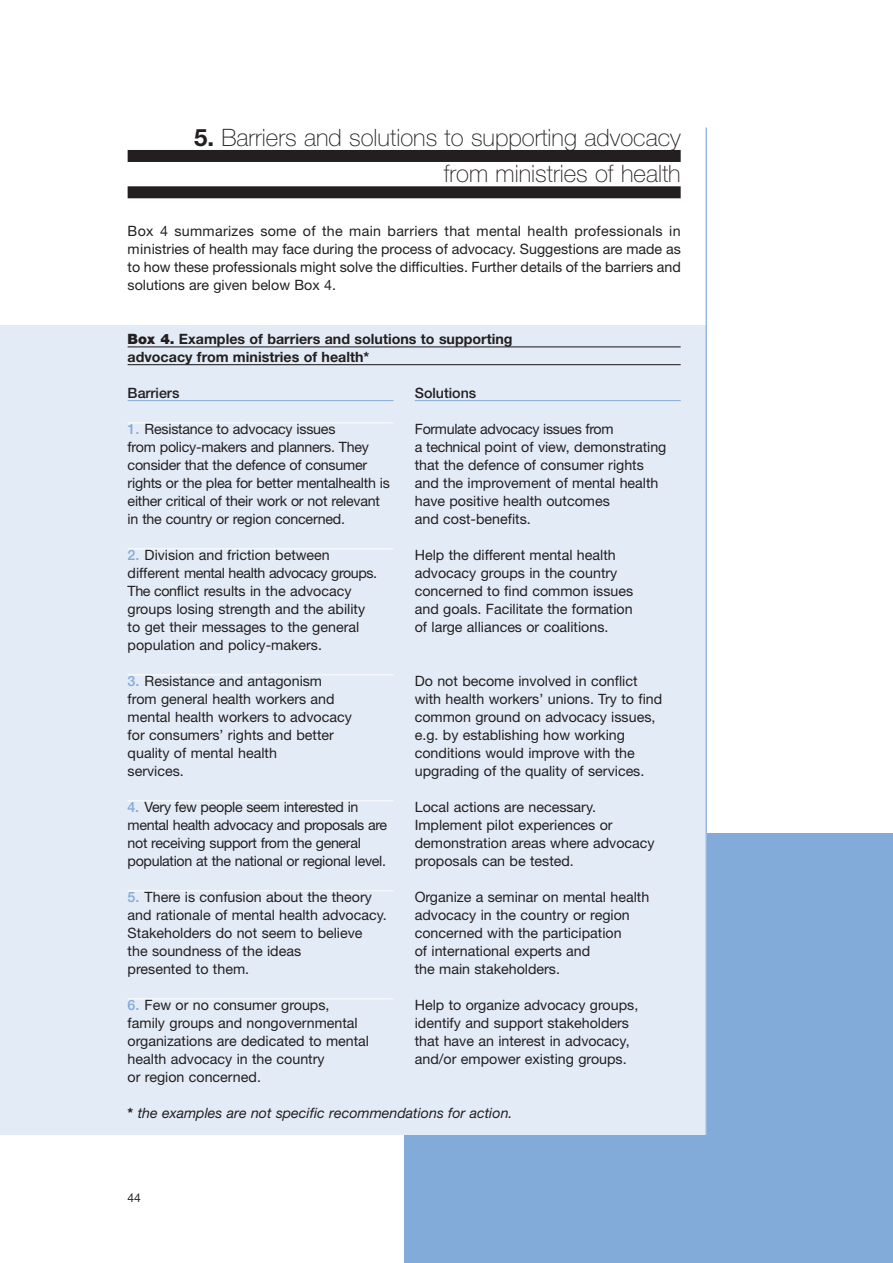
<style>
.page{position:relative;width:893px;height:1263px;background:#fff}
.page>*{position:absolute;margin:0;border:0;box-sizing:border-box;transform-origin:0 0}
.t1{font:100 24px/36px "Helvetica Neue";color:#231f20;text-align:right}
.t2{font:14.25px/18px "Helvetica Neue";color:#231f20}
.t3{font:14.25px/18px "Helvetica Neue";letter-spacing:-.02em;color:#231f20}
.t4{font:700 14.25px/18px "Helvetica Neue";color:#231f20}
.t5{font:italic 14.25px "Helvetica Neue";color:#231f20}
.t6{font:500 14.25px "Helvetica Neue";color:#231f20}
.t7{font:12px "Helvetica Neue";color:#231f20}
.s1{font-weight:700}
.s2{font-weight:900}
.s3{font-weight:500;color:#83abda}
.s4{font-weight:700;font-style:normal}
</style>
<div class="page">
<div style="left:404px;top:833px;width:488px;height:430px;background:#83abda"></div>
<div style="left:0;top:326px;width:706px;height:809px;background:#e3ebf6"></div>
<hr style="left:705px;top:128px;width:1px;height:1007px;background:#83abda">
<div style="left:128px;top:150px;width:552px;height:12px;background:#231f20"></div>
<div style="left:128px;top:186px;width:552px;height:12px;background:#231f20"></div>
<hr style="left:128px;top:346px;width:552px;height:1px;background:#231f20">
<hr style="left:128px;top:364px;width:552px;height:1px;background:#231f20">
<hr style="left:128px;top:400px;width:265px;height:1px;background:#83abda">
<hr style="left:128px;top:422px;width:265px;height:1px;background:#fff">
<hr style="left:128px;top:548px;width:265px;height:1px;background:#fff">
<hr style="left:128px;top:674px;width:265px;height:1px;background:#fff">
<hr style="left:128px;top:800px;width:265px;height:1px;background:#fff">
<hr style="left:128px;top:890px;width:265px;height:1px;background:#fff">
<hr style="left:128px;top:998px;width:265px;height:1px;background:#fff">
<hr style="left:415px;top:400px;width:265px;height:1px;background:#83abda">
<h1 class="t1" style="left:194px;top:121px;width:488px"><span class="s1">5.</span> Barriers and solutions to supporting advocacy from ministries of health</h1>
<p class="t2" style="left:128px;top:223px;width:554px;text-align:justify">Box 4 summarizes some of the main barriers that mental health professionals in ministries of health may face during the process of advocacy. Suggestions are made as to how these professionals might solve the difficulties. Further details of the barriers and solutions are given below Box 4.</p>
<p class="t4" style="left:128px;top:331px;width:386px"><span class="s2">Box 4.</span> Examples of barriers and solutions to supporting advocacy from ministries of health*</p>
<p class="t6" style="left:128px;top:387px;width:53px">Barriers</p>
<p class="t2" style="left:128px;top:421px;width:264px"><span class="s3">1.</span> Resistance to advocacy issues<br>from policy-makers and planners. They consider that the defence of consumer rights or the plea for better mentalhealth is either critical of their work or not relevant in the country or region concerned.</p>
<p class="t2" style="left:128px;top:547px;width:251px"><span class="s3">2.</span> Division and friction between different mental health advocacy groups.<br>The conflict results in the advocacy groups losing strength and the ability to get their messages to the general population and policy-makers.</p>
<p class="t2" style="left:128px;top:673px;width:226px"><span class="s3">3.</span> Resistance and antagonism from general health workers and mental health workers to advocacy for consumers’ rights and better quality of mental health<br>services.</p>
<p class="t3" style="left:128px;top:799px;width:261px"><span class="s3">4.</span> Very few people seem interested in mental health advocacy and proposals are not receiving support from the general population at the national or regional level.</p>
<p class="t2" style="left:128px;top:889px;width:261px"><span class="s3">5.</span> There is confusion about the theory and rationale of mental health advocacy.<br>Stakeholders do not seem to believe<br>the soundness of the ideas<br>presented to them.</p>
<p class="t2" style="left:128px;top:997px;width:243px"><span class="s3">6.</span> Few or no consumer groups, family groups and nongovernmental organizations are dedicated to mental health advocacy in the country<br>or region concerned.</p>
<p class="t6" style="left:415px;top:387px;width:63px">Solutions</p>
<p class="t2" style="left:415px;top:421px;width:253px">Formulate advocacy issues from<br>a technical point of view, demonstrating that the defence of consumer rights and the improvement of mental health have positive health outcomes<br>and cost-benefits.</p>
<p class="t2" style="left:415px;top:547px;width:220px">Help the different mental health advocacy groups in the country concerned to find common issues and goals. Facilitate the formation of large alliances or coalitions.</p>
<p class="t2" style="left:415px;top:673px;width:249px">Do not become involved in conflict with health workers’ unions. Try to find common ground on advocacy issues, e.g. by establishing how working conditions would improve with the upgrading of the quality of services.</p>
<p class="t2" style="left:415px;top:799px;width:241px">Local actions are necessary.<br>Implement pilot experiences or demonstration areas where advocacy proposals can be tested.</p>
<p class="t2" style="left:415px;top:889px;width:236px">Organize a seminar on mental health advocacy in the country or region concerned with the participation<br>of international experts and<br>the main stakeholders.</p>
<p class="t2" style="left:415px;top:997px;width:225px">Help to organize advocacy groups, identify and support stakeholders that have an interest in advocacy, and/or empower existing groups.</p>
<p class="t5" style="left:128px;top:1107px;width:386px"><span class="s4">*</span> the examples are not specific recommendations for action.</p>
<p class="t7" style="left:128px;top:1194px;width:15px">44</p>
</div>
